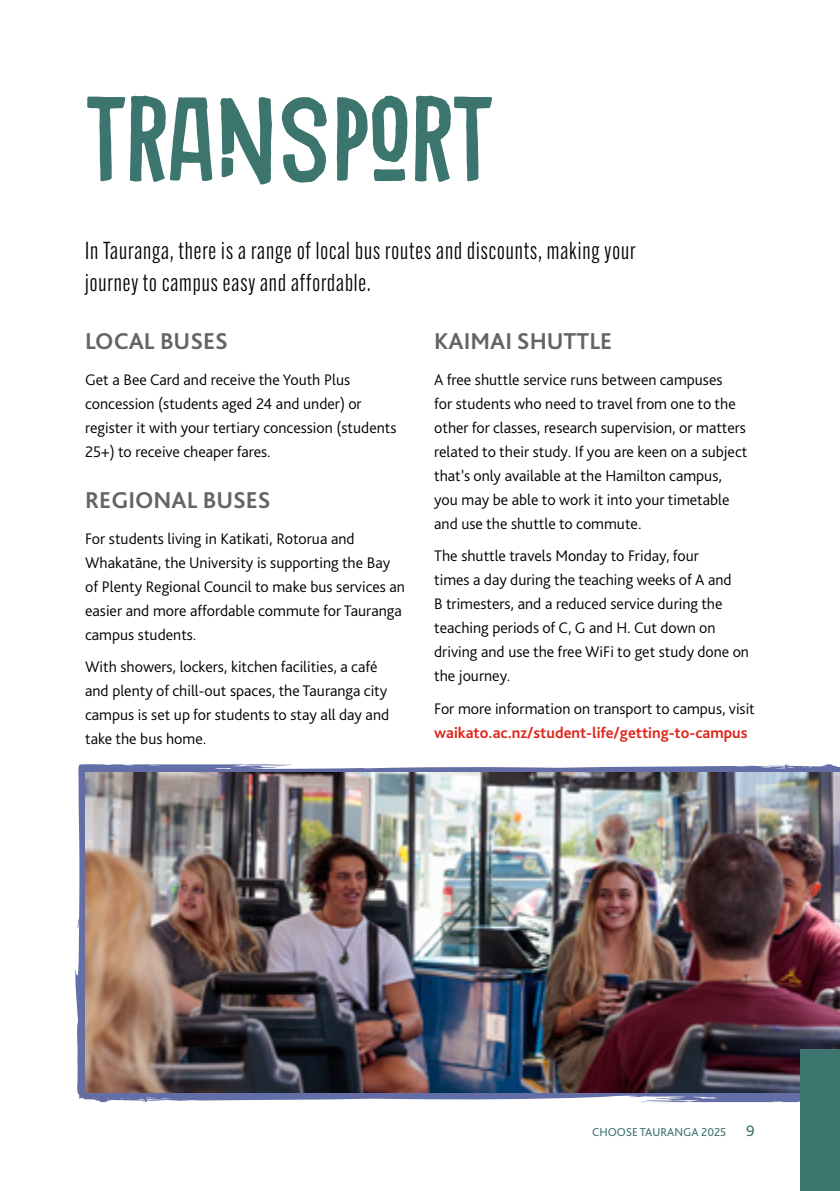
<style>
.page{position:relative;width:840px;height:1191px;background:#fff}
.page>*{position:absolute;margin:0;border:0;box-sizing:border-box;transform-origin:0 0}
.t1{font:120px "Bozzolini";color:#3c746e}
.t2{font:24px/32px "Alternate Gothic Cond ATF";letter-spacing:.04em;color:#000}
.t3{font:700 24px "Bliss Pro";color:#636466}
.t4{font:300 16px/24px "Bliss Pro";color:#000}
.t5{font:700 16px "Bliss Pro";color:#df271c}
.t6{font:12px "Bliss Pro";color:#3c746e}
.s1{font-size:16px}
</style>
<div class="page">
<svg style="left:75px;top:764px;width:764px;height:339px;fill:#636ea6"></svg>
<img style="left:85px;top:772px;width:754px;height:320px">
<div style="left:799px;top:1049px;width:40px;height:142px;background:#3c746e"></div>
<h1 class="t1" style="left:85px;top:68px;width:408px">TRANSPORT</h1>
<h2 class="t2" style="left:85px;top:235px;width:551px">In Tauranga, there is a range of local bus routes and discounts, making your journey to campus easy and affordable.</h2>
<h2 class="t3" style="left:85px;top:326px;width:144px">LOCAL BUSES</h2>
<p class="t4" style="left:85px;top:367px;width:313px">Get a Bee Card and receive the Youth Plus concession (students aged 24 and under) or register it with your tertiary concession (students 25+) to receive cheaper fares.</p>
<h2 class="t3" style="left:85px;top:485px;width:187px">REGIONAL BUSES</h2>
<p class="t4" style="left:85px;top:526px;width:321px">For students living in Katikati, Rotorua and Whakatāne, the University is supporting the Bay of Plenty Regional Council to make bus services an easier and more affordable commute for Tauranga campus students.</p>
<p class="t4" style="left:85px;top:655px;width:305px">With showers, lockers, kitchen facilities, a café and plenty of chill-out spaces, the Tauranga city campus is set up for students to stay all day and take the bus home.</p>
<h2 class="t3" style="left:434px;top:326px;width:179px">KAIMAI SHUTTLE</h2>
<p class="t4" style="left:434px;top:367px;width:314px">A free shuttle service runs between campuses<br>for students who need to travel from one to the other for classes, research supervision, or matters related to their study. If you are keen on a subject that’s only available at the Hamilton campus, you may be able to work it into your timetable and use the shuttle to commute.</p>
<p class="t4" style="left:434px;top:544px;width:316px">The shuttle travels Monday to Friday, four<br>times a day during the teaching weeks of A and<br>B trimesters, and a reduced service during the teaching periods of C, G and H. Cut down on driving and use the free WiFi to get study done on the journey.</p>
<p class="t4" style="left:434px;top:696px;width:322px">For more information on transport to campus, visit</p>
<p class="t5" style="left:434px;top:722px;width:315px">waikato.ac.nz/student-life/getting-to-campus</p>
<p class="t6" style="left:592px;top:1124px;width:164px">CHOOSE TAURANGA 2025 <span class="s1">9</span></p>
</div>
